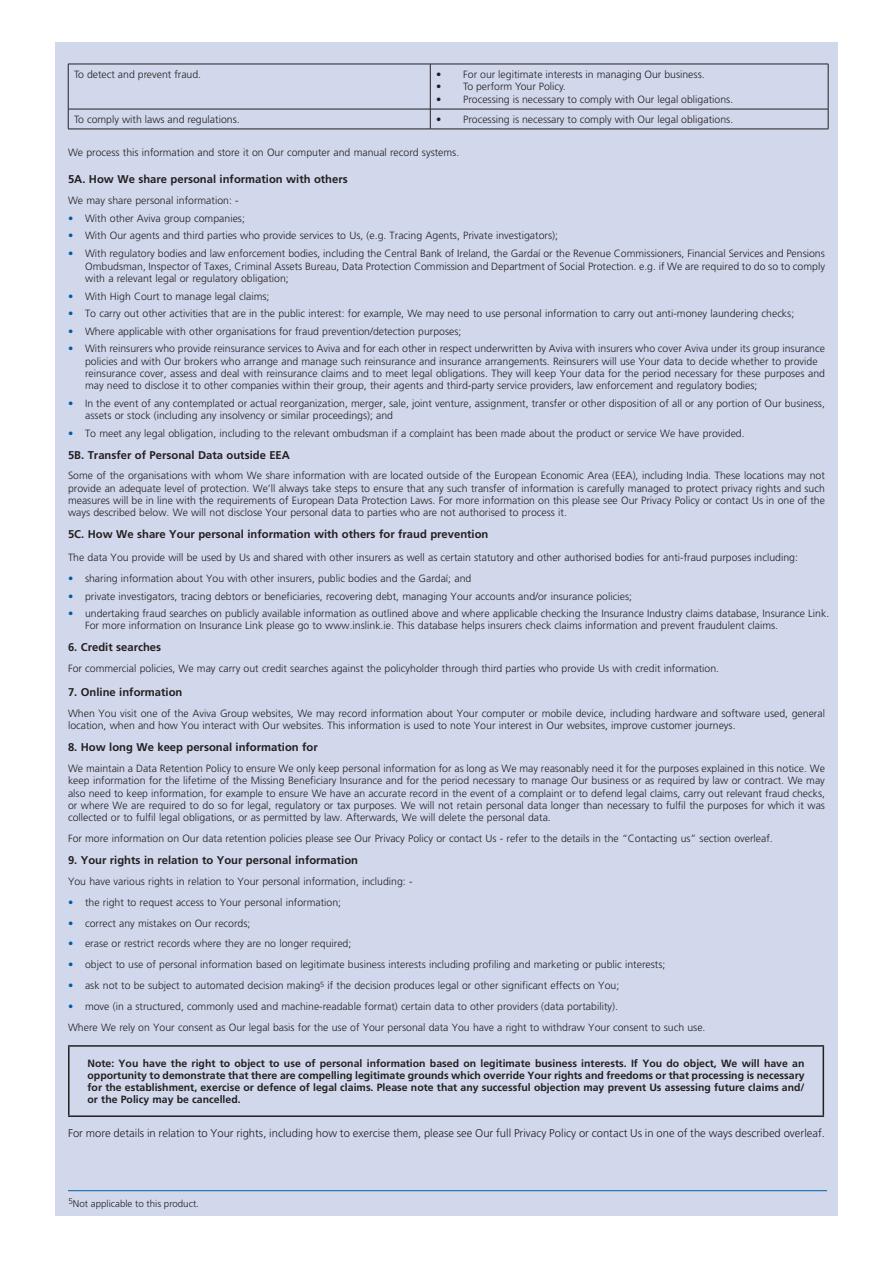
<style>
.page{position:relative;width:893px;height:1263px;background:#fff}
.page>*{position:absolute;margin:0;border:0;box-sizing:border-box;transform-origin:0 0}
.t1{font:700 11.25px "Frutiger";color:#231f20}
.t2{font:300 11.25px "Frutiger LT Std";color:#231f20}
.t3{font:300 10.5px/12.3px "Frutiger LT Std";color:#231f20}
.t4{font:700 10.5px/12.3px "Frutiger";color:#231f20;text-align:justify}
.t5{font:300 9.75px "Frutiger";color:#231f20}
.s1{color:#015ba9}
</style>
<div class="page">
<div style="left:55px;top:43px;width:783px;height:1173px;background:#d2d8ec"></div>
<hr style="left:68px;top:64px;width:362px;height:1px;background:#231f20">
<hr style="left:68px;top:64px;width:1px;height:45px;background:#231f20">
<hr style="left:430px;top:64px;width:398px;height:1px;background:#231f20">
<hr style="left:430px;top:64px;width:1px;height:45px;background:#231f20">
<hr style="left:828px;top:64px;width:1px;height:45px;background:#231f20">
<hr style="left:68px;top:109px;width:362px;height:1px;background:#231f20">
<svg style="left:68px;top:109px;width:1px;height:20px"></svg>
<hr style="left:430px;top:109px;width:398px;height:1px;background:#231f20">
<svg style="left:430px;top:109px;width:1px;height:20px"></svg>
<svg style="left:828px;top:109px;width:1px;height:20px"></svg>
<hr style="left:68px;top:129px;width:362px;height:1px;background:#231f20">
<hr style="left:430px;top:129px;width:398px;height:1px;background:#231f20">
<hr style="left:68px;top:1045px;width:756px;height:2px;background:#231f20">
<hr style="left:68px;top:1047px;width:2px;height:68px;background:#231f20">
<hr style="left:823px;top:1047px;width:1px;height:68px;background:#231f20">
<hr style="left:68px;top:1115px;width:756px;height:2px;background:#231f20">
<hr style="left:68px;top:1190px;width:759px;height:1px;background:#015ba9">
<p class="t3" style="left:74px;top:68px;width:128px">To detect and prevent fraud.</p>
<p class="t3" style="left:436px;top:68px;width:270px">• For our legitimate interests in managing Our business.</p>
<p class="t3" style="left:436px;top:81px;width:131px">• To perform Your Policy.</p>
<p class="t3" style="left:436px;top:93px;width:298px">• Processing is necessary to comply with Our legal obligations.</p>
<p class="t3" style="left:74px;top:113px;width:167px">To comply with laws and regulations.</p>
<p class="t3" style="left:436px;top:113px;width:298px">• Processing is necessary to comply with Our legal obligations.</p>
<p class="t3" style="left:68px;top:147px;width:393px">We process this information and store it on Our computer and manual record systems.</p>
<p class="t1" style="left:68px;top:173px;width:281px">5A. How We share personal information with others</p>
<p class="t3" style="left:68px;top:195px;width:172px">We may share personal information: -</p>
<p class="t3" style="left:68px;top:212px;width:178px"><span class="s1">•</span> With other Aviva group companies;</p>
<p class="t3" style="left:68px;top:230px;width:491px"><span class="s1">•</span> With Our agents and third parties who provide services to Us, (e.g. Tracing Agents, Private investigators);</p>
<p class="t3" style="left:68px;top:247px;width:758px"><span class="s1">•</span> With regulatory bodies and law enforcement bodies, including the Central Bank of Ireland, the Gardaí or the Revenue Commissioners, Financial Services and Pensions</p>
<p class="t3" style="left:85px;top:260px;width:741px">Ombudsman, Inspector of Taxes, Criminal Assets Bureau, Data Protection Commission and Department of Social Protection. e.g. if We are required to do so to comply with a relevant legal or regulatory obligation;</p>
<p class="t3" style="left:68px;top:290px;width:203px"><span class="s1">•</span> With High Court to manage legal claims;</p>
<p class="t3" style="left:68px;top:308px;width:728px"><span class="s1">•</span> To carry out other activities that are in the public interest: for example, We may need to use personal information to carry out anti-money laundering checks;</p>
<p class="t3" style="left:68px;top:325px;width:395px"><span class="s1">•</span> Where applicable with other organisations for fraud prevention/detection purposes;</p>
<p class="t3" style="left:68px;top:343px;width:758px"><span class="s1">•</span> With reinsurers who provide reinsurance services to Aviva and for each other in respect underwritten by Aviva with insurers who cover Aviva under its group insurance</p>
<p class="t3" style="left:85px;top:355px;width:741px">policies and with Our brokers who arrange and manage such reinsurance and insurance arrangements. Reinsurers will use Your data to decide whether to provide reinsurance cover, assess and deal with reinsurance claims and to meet legal obligations. They will keep Your data for the period necessary for these purposes and may need to disclose it to other companies within their group, their agents and third-party service providers, law enforcement and regulatory bodies;</p>
<p class="t3" style="left:68px;top:397px;width:758px"><span class="s1">•</span> In the event of any contemplated or actual reorganization, merger, sale, joint venture, assignment, transfer or other disposition of all or any portion of Our business,</p>
<p class="t3" style="left:85px;top:409px;width:309px">assets or stock (including any insolvency or similar proceedings); and</p>
<p class="t3" style="left:68px;top:427px;width:678px"><span class="s1">•</span> To meet any legal obligation, including to the relevant ombudsman if a complaint has been made about the product or service We have provided.</p>
<p class="t1" style="left:68px;top:448px;width:223px">5B. Transfer of Personal Data outside EEA</p>
<p class="t3" style="left:68px;top:470px;width:758px;text-align:justify">Some of the organisations with whom We share information with are located outside of the European Economic Area (EEA), including India. These locations may not provide an adequate level of protection. We’ll always take steps to ensure that any such transfer of information is carefully managed to protect privacy rights and such measures will be in line with the requirements of European Data Protection Laws. For more information on this please see Our Privacy Policy or contact Us in one of the ways described below. We will not disclose Your personal data to parties who are not authorised to process it.</p>
<p class="t1" style="left:68px;top:528px;width:422px">5C. How We share Your personal information with others for fraud prevention</p>
<p class="t3" style="left:68px;top:552px;width:731px">The data You provide will be used by Us and shared with other insurers as well as certain statutory and other authorised bodies for anti-fraud purposes including:</p>
<p class="t3" style="left:68px;top:572px;width:405px"><span class="s1">•</span> sharing information about You with other insurers, public bodies and the Gardaí; and</p>
<p class="t3" style="left:68px;top:590px;width:565px"><span class="s1">•</span> private investigators, tracing debtors or beneficiaries, recovering debt, managing Your accounts and/or insurance policies;</p>
<p class="t3" style="left:68px;top:607px;width:763px"><span class="s1">•</span> undertaking fraud searches on publicly available information as outlined above and where applicable checking the Insurance Industry claims database, Insurance Link.</p>
<p class="t3" style="left:85px;top:620px;width:695px">For more information on Insurance Link please go to www.inslink.ie. This database helps insurers check claims information and prevent fraudulent claims.</p>
<p class="t1" style="left:68px;top:641px;width:95px">6. Credit searches</p>
<p class="t3" style="left:68px;top:662px;width:653px">For commercial policies, We may carry out credit searches against the policyholder through third parties who provide Us with credit information.</p>
<p class="t1" style="left:68px;top:686px;width:116px">7. Online information</p>
<p class="t3" style="left:68px;top:707px;width:758px">When You visit one of the Aviva Group websites, We may record information about Your computer or mobile device, including hardware and software used, general location, when and how You interact with Our websites. This information is used to note Your interest in Our websites, improve customer journeys.</p>
<p class="t1" style="left:68px;top:741px;width:251px">8. How long We keep personal information for</p>
<p class="t3" style="left:68px;top:762px;width:758px;text-align:justify">We maintain a Data Retention Policy to ensure We only keep personal information for as long as We may reasonably need it for the purposes explained in this notice. We keep information for the lifetime of the Missing Beneficiary Insurance and for the period necessary to manage Our business or as required by law or contract. We may also need to keep information, for example to ensure We have an accurate record in the event of a complaint or to defend legal claims, carry out relevant fraud checks, or where We are required to do so for legal, regulatory or tax purposes. We will not retain personal data longer than necessary to fulfil the purposes for which it was collected or to fulfil legal obligations, or as permitted by law. Afterwards, We will delete the personal data.</p>
<p class="t3" style="left:68px;top:832px;width:706px">For more information on Our data retention policies please see Our Privacy Policy or contact Us - refer to the details in the “Contacting us” section overleaf.</p>
<p class="t1" style="left:68px;top:854px;width:292px">9. Your rights in relation to Your personal information</p>
<p class="t3" style="left:68px;top:875px;width:346px">You have various rights in relation to Your personal information, including: -</p>
<p class="t3" style="left:68px;top:896px;width:275px"><span class="s1">•</span> the right to request access to Your personal information;</p>
<p class="t3" style="left:68px;top:917px;width:184px"><span class="s1">•</span> correct any mistakes on Our records;</p>
<p class="t3" style="left:68px;top:938px;width:285px"><span class="s1">•</span> erase or restrict records where they are no longer required;</p>
<p class="t3" style="left:68px;top:959px;width:599px"><span class="s1">•</span> object to use of personal information based on legitimate business interests including profiling and marketing or public interests;</p>
<p class="t3" style="left:68px;top:979px;width:553px"><span class="s1">•</span> ask not to be subject to automated decision making<sup>5</sup> if the decision produces legal or other significant effects on You;</p>
<p class="t3" style="left:68px;top:1000px;width:551px"><span class="s1">•</span> move (in a structured, commonly used and machine-readable format) certain data to other providers (data portability).</p>
<p class="t3" style="left:68px;top:1021px;width:639px">Where We rely on Your consent as Our legal basis for the use of Your personal data You have a right to withdraw Your consent to such use.</p>
<p class="t4" style="left:88px;top:1057px;width:719px">Note: You have the right to object to use of personal information based on legitimate business interests. If You do object, We will have an opportunity to demonstrate that there are compelling legitimate grounds which override Your rights and freedoms or that processing is necessary for the establishment, exercise or defence of legal claims. Please note that any successful objection may prevent Us assessing future claims and/ or the Policy may be cancelled.</p>
<p class="t2" style="left:68px;top:1127px;width:758px">For more details in relation to Your rights, including how to exercise them, please see Our full Privacy Policy or contact Us in one of the ways described overleaf.</p>
<p class="t5" style="left:68px;top:1198px;width:132px"><sup>5</sup>Not applicable to this product.</p>
</div>
